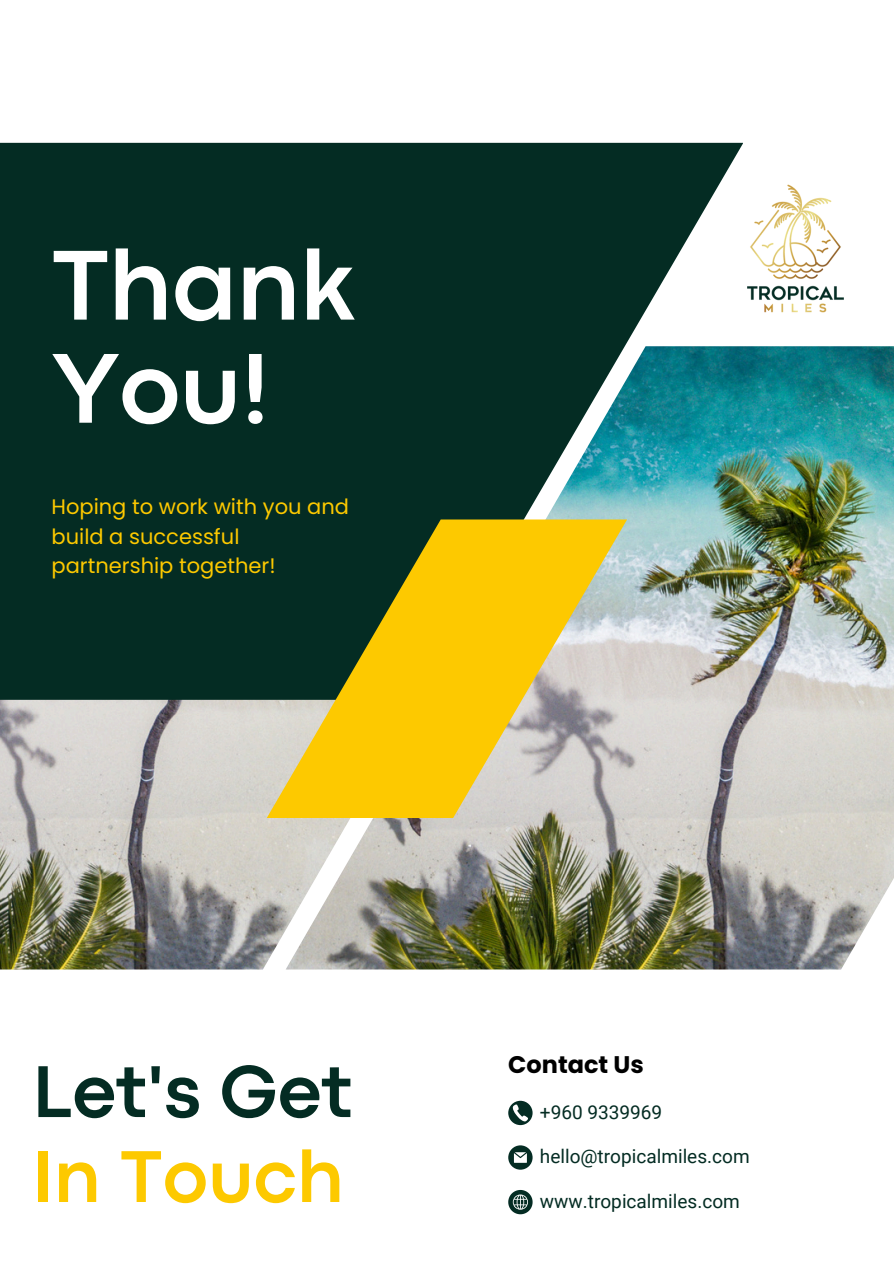
<style>
.page{position:relative;width:894px;height:1264px;background:#fff}
.page>*{position:absolute;margin:0;border:0;box-sizing:border-box;transform-origin:0 0}
.t1{font:700 103.5px/103.1px "Codec Pro";letter-spacing:-.01em;color:#fff}
.t2{font:700 76.5px/84.9px "Codec Pro";color:#042c23}
.t3{font:700 24px "Poppins";color:#000}
.t4{font:21px/29.2px "Poppins";color:#fdc900}
.t5{font:19.05px "Roboto";color:#042c23}
.s1{color:#fdc900}
</style>
<div class="page">
<img style="left:0;top:699px;width:285px;height:270px">
<div style="left:0;top:143px;width:742px;height:556px;background:#042c23"></div>
<img style="left:285px;top:346px;width:608px;height:623px">
<svg style="left:266px;top:519px;width:361px;height:299px;fill:#fdc900"></svg>
<svg style="left:508px;top:1145px;width:24px;height:24px"></svg>
<svg style="left:508px;top:1100px;width:24px;height:25px"></svg>
<svg style="left:508px;top:1190px;width:24px;height:24px"></svg>
<img style="left:720px;top:174px;width:124px;height:150px">
<p class="t1" style="left:51px;top:241px;width:305px">Thank<br>You!</p>
<p class="t4" style="left:51px;top:492px;width:299px">Hoping to work with you and build a successful partnership together!</p>
<h2 class="t2" style="left:32px;top:1054px;width:321px">Let's Get<br><span class="s1">In Touch</span></h2>
<h3 class="t3" style="left:508px;top:1048px;width:137px">Contact Us</h3>
<p class="t5" style="left:539px;top:1100px;width:124px">+960 9339969</p>
<p class="t5" style="left:539px;top:1145px;width:211px">hello@tropicalmiles.com</p>
<p class="t5" style="left:539px;top:1190px;width:201px">www.tropicalmiles.com</p>
</div>
